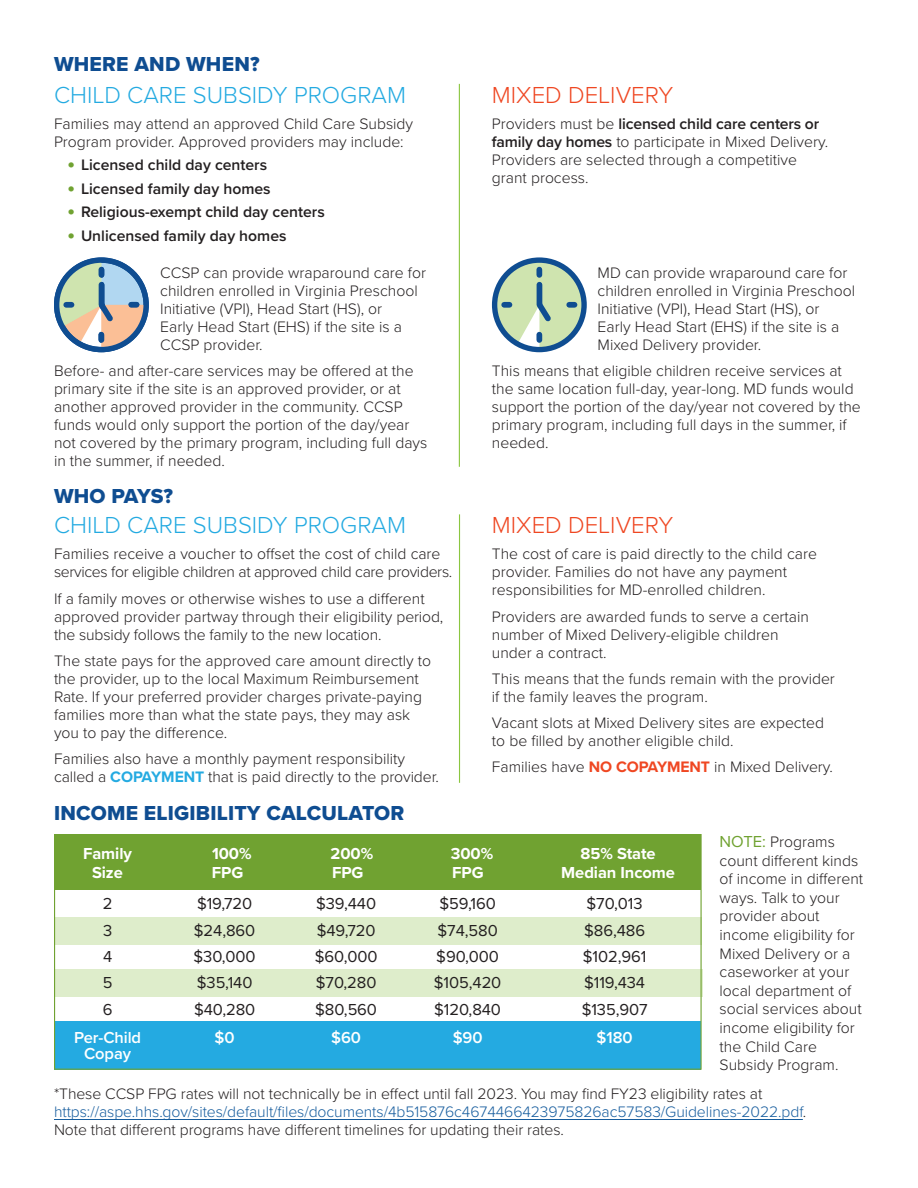
<style>
.page{position:relative;width:918px;height:1188px;background:#fff}
.page>*{position:absolute;margin:0;border:0;box-sizing:border-box;transform-origin:0 0}
.t1{font:300 24px "Proxima Nova";color:#24aae1}
.t2{font:300 24px "Proxima Nova";color:#ef4722}
.t3{font:21px "Proxima Nova Extrabld";letter-spacing:.01em;color:#0f4d91}
.t4{font:16.5px "Proxima Nova";letter-spacing:-.005em;color:#231f20}
.t5{font:700 16.5px/18.8px "Proxima Nova";letter-spacing:-.005em;color:#fff}
.t6{font:600 16.5px "Proxima Nova";letter-spacing:-.005em;color:#fff}
.t7{font:300 15.75px/18px "Proxima Nova";color:#231f20}
.t8{font:300 15.75px/18px "Proxima Nova";letter-spacing:-.02em;color:#231f20}
.t9{font:600 15.75px "Proxima Nova";color:#231f20}
.s1{font-family:"Proxima Nova Extrabld";font-weight:400;font-size:21px;color:#70a231}
.s2{font-weight:700;color:#24aae1}
.s3{font-weight:600}
.s4{font-weight:700;color:#ef4722}
.s5{font-weight:400;font-size:16.5px;color:#70a231}
.s6{color:#175d9e}
</style>
<div class="page">
<hr style="left:459px;top:514px;width:1px;height:269px;background:#8bc640">
<hr style="left:459px;top:84px;width:1px;height:383px;background:#8bc640">
<svg style="left:54px;top:260px;width:93px;height:92px"></svg>
<div style="left:54px;top:257px;width:95px;height:95px;border:5px solid #0f4d91;border-radius:50%"></div>
<svg style="left:492px;top:260px;width:92px;height:92px"></svg>
<div style="left:492px;top:257px;width:95px;height:95px;border:5px solid #0f4d91;border-radius:50%"></div>
<div style="left:54px;top:1021px;width:647px;height:49px;background:#24aae1"></div>
<div style="left:55px;top:969px;width:647px;height:28px;background:#deedcb"></div>
<div style="left:54px;top:917px;width:648px;height:28px;background:#deedcb"></div>
<div style="left:54px;top:834px;width:647px;height:55px;background:#70a231"></div>
<div style="left:54px;top:834px;width:648px;height:236px;border:1px solid #70a231"></div>
<hr style="left:54px;top:1119px;width:749px;height:1px;background:#175d9e">
<h2 class="t3" style="left:54px;top:48px;width:207px">WHERE AND WHEN?</h2>
<h1 class="t1" style="left:54px;top:77px;width:354px">CHILD CARE SUBSIDY PROGRAM</h1>
<p class="t7" style="left:54px;top:114px;width:361px">Families may attend an approved Child Care Subsidy<br>Program provider. Approved providers may include:</p>
<p class="t9" style="left:68px;top:153px;width:201px"><span class="s1">•</span> Licensed child day centers</p>
<p class="t9" style="left:68px;top:177px;width:205px"><span class="s1">•</span> Licensed family day homes</p>
<p class="t9" style="left:68px;top:200px;width:259px"><span class="s1">•</span> Religious-exempt child day centers</p>
<p class="t9" style="left:68px;top:224px;width:221px"><span class="s1">•</span> Unlicensed family day homes</p>
<p class="t7" style="left:160px;top:263px;width:267px">CCSP can provide wraparound care for children enrolled in Virginia Preschool Initiative (VPI), Head Start (HS), or<br>Early Head Start (EHS) if the site is a CCSP provider.</p>
<p class="t7" style="left:54px;top:361px;width:375px">Before- and after-care services may be offered at the primary site if the site is an approved provider, or at another approved provider in the community. CCSP funds would only support the portion of the day/year not covered by the primary program, including full days in the summer, if needed.</p>
<h2 class="t3" style="left:54px;top:480px;width:121px">WHO PAYS?</h2>
<h1 class="t1" style="left:54px;top:507px;width:354px">CHILD CARE SUBSIDY PROGRAM</h1>
<p class="t8" style="left:54px;top:544px;width:400px">Families receive a voucher to offset the cost of child care services for eligible children at approved child care providers.</p>
<p class="t7" style="left:54px;top:588px;width:391px">If a family moves or otherwise wishes to use a different approved provider partway through their eligibility period, the subsidy follows the family to the new location.</p>
<p class="t7" style="left:54px;top:651px;width:379px">The state pays for the approved care amount directly to the provider, up to the local Maximum Reimbursement Rate. If your preferred provider charges private-paying families more than what the state pays, they may ask you to pay the difference.</p>
<p class="t7" style="left:54px;top:749px;width:386px">Families also have a monthly payment responsibility called a <span class="s2">COPAYMENT</span> that is paid directly to the provider.</p>
<h2 class="t3" style="left:54px;top:797px;width:352px">INCOME ELIGIBILITY CALCULATOR</h2>
<h1 class="t2" style="left:492px;top:77px;width:183px">MIXED DELIVERY</h1>
<p class="t7" style="left:492px;top:114px;width:338px">Providers must be <span class="s3">licensed child care centers or family day homes</span> to participate in Mixed Delivery.<br>Providers are selected through a competitive grant process.</p>
<p class="t7" style="left:598px;top:263px;width:259px">MD can provide wraparound care for children enrolled in Virginia Preschool Initiative (VPI), Head Start (HS), or Early Head Start (EHS) if the site is a Mixed Delivery provider.</p>
<p class="t7" style="left:492px;top:361px;width:370px">This means that eligible children receive services at the same location full-day, year-long. MD funds would support the portion of the day/year not covered by the primary program, including full days in the summer, if needed.</p>
<h1 class="t2" style="left:492px;top:507px;width:183px">MIXED DELIVERY</h1>
<p class="t7" style="left:492px;top:544px;width:327px">The cost of care is paid directly to the child care provider. Families do not have any payment responsibilities for MD-enrolled children.</p>
<p class="t7" style="left:492px;top:606px;width:319px">Providers are awarded funds to serve a certain number of Mixed Delivery-eligible children under a contract.</p>
<p class="t7" style="left:492px;top:669px;width:345px">This means that the funds remain with the provider if the family leaves the program.</p>
<p class="t7" style="left:492px;top:713px;width:334px">Vacant slots at Mixed Delivery sites are expected to be filled by another eligible child.</p>
<p class="t7" style="left:492px;top:757px;width:343px">Families have <span class="s4">NO COPAYMENT</span> in Mixed Delivery.</p>
<p class="t5" style="left:83px;top:844px;width:50px;text-align:center">Family<br>Size</p>
<p class="t5" style="left:212px;top:844px;width:41px">100%<br>FPG</p>
<p class="t5" style="left:331px;top:844px;width:44px">200%<br>FPG</p>
<p class="t5" style="left:561px;top:844px;width:115px;text-align:center">85% State<br>Median Income</p>
<p class="t5" style="left:451px;top:844px;width:44px">300%<br>FPG</p>
<p class="t4" style="left:103px;top:891px;width:11px">2</p>
<p class="t4" style="left:197px;top:891px;width:57px">$19,720</p>
<p class="t4" style="left:316px;top:891px;width:62px">$39,440</p>
<p class="t4" style="left:440px;top:891px;width:58px">$59,160</p>
<p class="t4" style="left:587px;top:891px;width:58px">$70,013</p>
<p class="t4" style="left:103px;top:918px;width:11px">3</p>
<p class="t4" style="left:194px;top:918px;width:63px">$24,860</p>
<p class="t4" style="left:317px;top:918px;width:60px">$49,720</p>
<p class="t4" style="left:438px;top:918px;width:62px">$74,580</p>
<p class="t4" style="left:584px;top:918px;width:62px">$86,486</p>
<p class="t4" style="left:103px;top:944px;width:11px">4</p>
<p class="t4" style="left:194px;top:944px;width:64px">$30,000</p>
<p class="t4" style="left:315px;top:944px;width:64px">$60,000</p>
<p class="t4" style="left:436px;top:944px;width:64px">$90,000</p>
<p class="t4" style="left:583px;top:944px;width:65px">$102,961</p>
<p class="t4" style="left:103px;top:971px;width:11px">5</p>
<p class="t4" style="left:197px;top:971px;width:57px">$35,140</p>
<p class="t4" style="left:316px;top:971px;width:62px">$70,280</p>
<p class="t4" style="left:434px;top:971px;width:69px">$105,420</p>
<p class="t4" style="left:584px;top:971px;width:63px">$119,434</p>
<p class="t4" style="left:103px;top:997px;width:11px">6</p>
<p class="t4" style="left:194px;top:997px;width:63px">$40,280</p>
<p class="t4" style="left:315px;top:997px;width:63px">$80,560</p>
<p class="t4" style="left:434px;top:997px;width:68px">$120,840</p>
<p class="t4" style="left:582px;top:997px;width:67px">$135,907</p>
<p class="t6" style="left:74px;top:1025px;width:69px">Per-Child</p>
<p class="t6" style="left:215px;top:1025px;width:22px">$0</p>
<p class="t6" style="left:331px;top:1025px;width:31px">$60</p>
<p class="t6" style="left:453px;top:1025px;width:31px">$90</p>
<p class="t6" style="left:597px;top:1025px;width:37px">$180</p>
<p class="t6" style="left:84px;top:1041px;width:49px">Copay</p>
<p class="t7" style="left:720px;top:832px;width:145px;line-height:18.6px"><span class="s5">NOTE:</span> Programs count different kinds of income in different ways. Talk to your provider about income eligibility for<br>Mixed Delivery or a caseworker at your local department of social services about income eligibility for the Child Care<br>Subsidy Program.</p>
<p class="t7" style="left:54px;top:1084px;width:754px">*These CCSP FPG rates will not technically be in effect until fall 2023. You may find FY23 eligibility rates at <span class="s6">https://aspe.hhs.gov/sites/default/files/documents/4b515876c4674466423975826ac57583/Guidelines-2022.pdf</span>.<br>Note that different programs have different timelines for updating their rates.</p>
</div>
